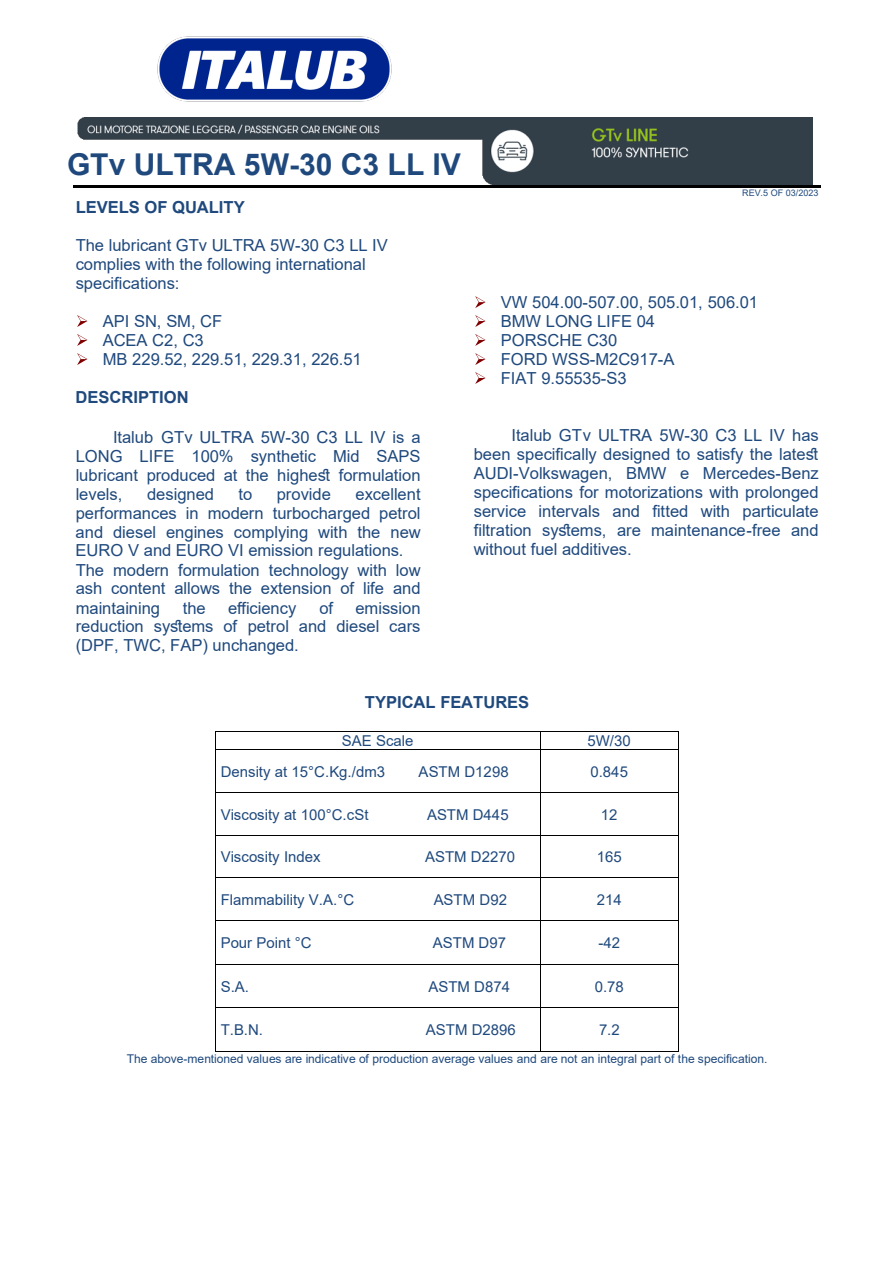
<style>
.page{position:relative;width:894px;height:1263px;background:#fff}
.page>*{position:absolute;margin:0;border:0;box-sizing:border-box;transform-origin:0 0}
.t1{font:700 30px "Arial";color:#1f497d}
.t2{font:16.5px/19px "Arial";color:#1f497d}
.t3{font:700 16.5px "Arial";letter-spacing:-.005em;color:#1f497d}
.t4{font:15px "Arial";color:#1f497d}
.t5{font:12px "Arial";letter-spacing:-.005em;color:#1f497d}
.t6{font:9px "Arial";color:#1f497d}
</style>
<div class="page">
<hr style="left:73px;top:185px;width:747px;height:2px;background:#000">
<svg style="left:77px;top:315px;width:10px;height:12px"></svg>
<svg style="left:77px;top:334px;width:10px;height:12px"></svg>
<svg style="left:77px;top:353px;width:10px;height:12px"></svg>
<svg style="left:475px;top:296px;width:10px;height:12px"></svg>
<svg style="left:475px;top:315px;width:10px;height:12px"></svg>
<svg style="left:475px;top:334px;width:10px;height:12px"></svg>
<svg style="left:475px;top:353px;width:10px;height:12px"></svg>
<svg style="left:475px;top:372px;width:10px;height:12px"></svg>
<hr style="left:216px;top:731px;width:323px;height:1px;background:#000">
<hr style="left:540px;top:731px;width:137px;height:1px;background:#000">
<svg style="left:215px;top:731px;width:1px;height:18px"></svg>
<hr style="left:216px;top:749px;width:323px;height:1px;background:#000">
<hr style="left:540px;top:749px;width:137px;height:1px;background:#000">
<hr style="left:215px;top:749px;width:1px;height:43px;background:#000">
<hr style="left:539px;top:749px;width:1px;height:43px;background:#000">
<hr style="left:677px;top:749px;width:1px;height:43px;background:#000">
<hr style="left:216px;top:792px;width:323px;height:1px;background:#000">
<hr style="left:540px;top:792px;width:137px;height:1px;background:#000">
<hr style="left:215px;top:793px;width:1px;height:42px;background:#000">
<hr style="left:539px;top:793px;width:1px;height:42px;background:#000">
<hr style="left:677px;top:793px;width:1px;height:42px;background:#000">
<hr style="left:216px;top:835px;width:323px;height:1px;background:#000">
<hr style="left:540px;top:835px;width:137px;height:1px;background:#000">
<hr style="left:215px;top:836px;width:1px;height:41px;background:#000">
<hr style="left:539px;top:836px;width:1px;height:41px;background:#000">
<hr style="left:677px;top:836px;width:1px;height:41px;background:#000">
<hr style="left:216px;top:877px;width:323px;height:1px;background:#000">
<hr style="left:540px;top:877px;width:137px;height:1px;background:#000">
<hr style="left:215px;top:878px;width:1px;height:42px;background:#000">
<hr style="left:539px;top:878px;width:1px;height:42px;background:#000">
<hr style="left:677px;top:878px;width:1px;height:42px;background:#000">
<hr style="left:216px;top:920px;width:323px;height:1px;background:#000">
<hr style="left:540px;top:920px;width:137px;height:1px;background:#000">
<hr style="left:215px;top:921px;width:1px;height:43px;background:#000">
<hr style="left:539px;top:921px;width:1px;height:43px;background:#000">
<hr style="left:677px;top:921px;width:1px;height:43px;background:#000">
<hr style="left:216px;top:964px;width:323px;height:1px;background:#000">
<hr style="left:540px;top:964px;width:137px;height:1px;background:#000">
<hr style="left:215px;top:964px;width:1px;height:43px;background:#000">
<hr style="left:539px;top:964px;width:1px;height:43px;background:#000">
<hr style="left:677px;top:964px;width:1px;height:43px;background:#000">
<hr style="left:216px;top:1007px;width:323px;height:1px;background:#000">
<hr style="left:540px;top:1007px;width:137px;height:1px;background:#000">
<hr style="left:215px;top:1008px;width:1px;height:43px;background:#000">
<hr style="left:216px;top:1051px;width:323px;height:1px;background:#000">
<hr style="left:539px;top:1008px;width:1px;height:43px;background:#000">
<hr style="left:540px;top:1051px;width:137px;height:1px;background:#000">
<hr style="left:677px;top:1008px;width:1px;height:43px;background:#000">
<img style="left:77px;top:117px;width:735px;height:68px">
<img style="left:157px;top:36px;width:235px;height:66px">
<h1 class="t1" style="left:67px;top:143px;width:395px">GTv ULTRA 5W-30 C3 LL IV</h1>
<p class="t3" style="left:76px;top:196px;width:170px">LEVELS OF QUALITY</p>
<p class="t2" style="left:76px;top:236px;width:314px">The lubricant GTv ULTRA 5W-30 C3 LL IV complies with the following international specifications:</p>
<p class="t2" style="left:103px;top:311px;width:260px">API SN, SM, CF<br>ACEA C2, C3<br>MB 229.52, 229.51, 229.31, 226.51</p>
<p class="t3" style="left:76px;top:385px;width:114px">DESCRIPTION</p>
<p class="t2" style="left:76px;top:427px;width:346px;text-align:justify;text-indent:37px">Italub GTv ULTRA 5W-30 C3 LL IV is a LONG LIFE 100% synthetic Mid SAPS lubricant produced at the highest formulation levels,</p>
<p class="t2" style="left:76px;top:484px;width:346px;text-indent:280px">excellent performances in modern turbocharged petrol and diesel engines complying with the new EURO V and EURO VI emission regulations.<br>The modern formulation technology with low ash content allows the extension of life and maintaining</p>
<p class="t2" style="left:147px;top:484px;width:69px">designed</p>
<p class="t2" style="left:238px;top:484px;width:15px">to</p>
<p class="t2" style="left:276px;top:484px;width:56px">provide</p>
<p class="t2" style="left:183px;top:598px;width:25px">the</p>
<p class="t2" style="left:228px;top:598px;width:70px">efficiency</p>
<p class="t2" style="left:319px;top:598px;width:15px">of</p>
<p class="t2" style="left:76px;top:598px;width:346px;text-align:justify;text-indent:280px">emission reduction systems of petrol and diesel cars (DPF, TWC, FAP) unchanged.</p>
<p class="t6" style="left:742px;top:186px;width:78px">REV.5 OF 03/2023</p>
<p class="t2" style="left:500px;top:293px;width:259px">VW 504.00-507.00, 505.01, 506.01<br>BMW LONG LIFE 04<br>PORSCHE C30<br>FORD WSS-M2C917-A<br>FIAT 9.55535-S3</p>
<p class="t2" style="left:473px;top:425px;width:346px;text-align:justify;text-indent:38px">Italub GTv ULTRA 5W-30 C3 LL IV has been specifically designed to satisfy the latest AUDI-Volkswagen, BMW e Mercedes-Benz specifications for motorizations with prolonged service intervals and fitted with particulate filtration systems, are maintenance-free and without fuel additives.</p>
<p class="t3" style="left:365px;top:691px;width:166px">TYPICAL FEATURES</p>
<p class="t4" style="left:342px;top:730px;width:73px">SAE Scale</p>
<p class="t4" style="left:587px;top:730px;width:45px">5W/30</p>
<p class="t4" style="left:221px;top:761px;width:166px">Density at 15°C.Kg./dm3</p>
<p class="t4" style="left:418px;top:761px;width:91px">ASTM D1298</p>
<p class="t4" style="left:590px;top:761px;width:39px">0.845</p>
<p class="t4" style="left:221px;top:804px;width:149px">Viscosity at 100°C.cSt</p>
<p class="t4" style="left:427px;top:804px;width:83px">ASTM D445</p>
<p class="t4" style="left:600px;top:804px;width:18px">12</p>
<p class="t4" style="left:221px;top:846px;width:101px">Viscosity Index</p>
<p class="t4" style="left:425px;top:846px;width:91px">ASTM D2270</p>
<p class="t4" style="left:596px;top:846px;width:26px">165</p>
<p class="t4" style="left:221px;top:889px;width:135px">Flammability V.A.°C</p>
<p class="t4" style="left:433px;top:889px;width:75px">ASTM D92</p>
<p class="t4" style="left:596px;top:889px;width:26px">214</p>
<p class="t4" style="left:221px;top:932px;width:92px">Pour Point °C</p>
<p class="t4" style="left:432px;top:932px;width:75px">ASTM D97</p>
<p class="t4" style="left:598px;top:932px;width:23px">-42</p>
<p class="t4" style="left:221px;top:976px;width:30px">S.A.</p>
<p class="t4" style="left:428px;top:976px;width:83px">ASTM D874</p>
<p class="t4" style="left:594px;top:976px;width:31px">0.78</p>
<p class="t4" style="left:221px;top:1019px;width:44px">T.B.N.</p>
<p class="t4" style="left:425px;top:1019px;width:91px">ASTM D2896</p>
<p class="t4" style="left:598px;top:1019px;width:22px">7.2</p>
<p class="t5" style="left:127px;top:1050px;width:642px">The above-mentioned values are indicative of production average values and are not an integral part of the specification.</p>
</div>
